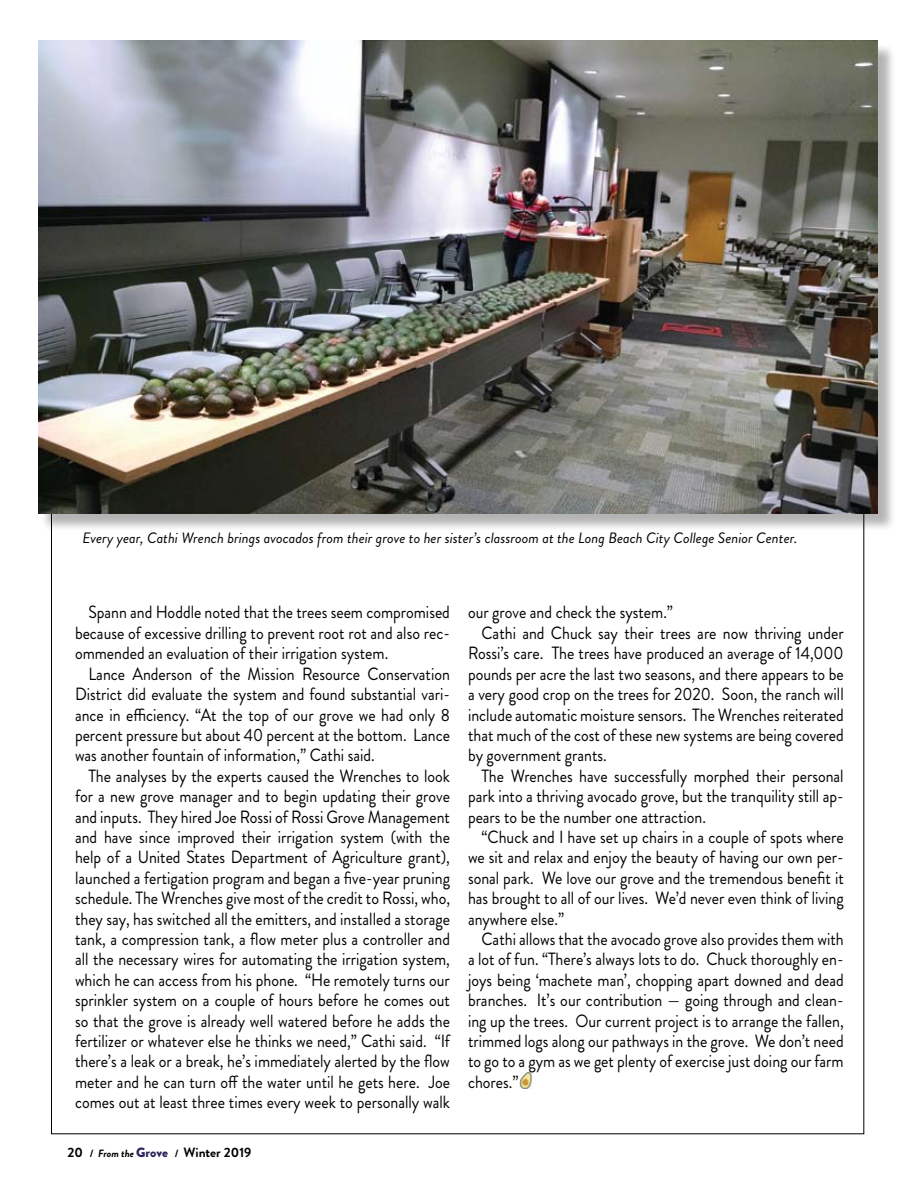
<style>
.page{position:relative;width:918px;height:1188px;background:#fff}
.page>*{position:absolute;margin:0;border:0;box-sizing:border-box;transform-origin:0 0}
.t1{font:17.7px/20.4px "Brandon Grotesque";color:#000;text-align:justify;scale:.9 1}
.t2{font:italic 15px "Brandon Grotesque";color:#000}
.t3{font:700 13.5px "Brandon Grotesque";color:#000}
.s1{font-size:10.5px}
.s2{font-style:italic;font-size:10.5px}
.s3{font-weight:900;color:#28245b}
</style>
<div class="page">
<img style="left:519px;top:1072px;width:13px;height:17px">
<div style="left:40px;top:43px;width:862px;height:495px;background:#000;opacity:.3"></div>
<img style="left:38px;top:40px;width:840px;height:473px">
<p class="t2" style="left:82px;top:528px;width:717px">Every year, Cathi Wrench brings avocados from their grove to her sister’s classroom at the Long Beach City College Senior Center.</p>
<p class="t1" style="left:75px;top:602px;width:418px;text-indent:13px">Spann and Hoddle noted that the trees seem compromised because of excessive drilling to prevent root rot and also rec&shy;ommended an evaluation of their irrigation system.</p>
<p class="t1" style="left:75px;top:664px;width:418px;text-indent:13px">Lance Anderson of the Mission Resource Conservation District did evaluate the system and found substantial vari&shy;ance in efficiency. “At the top of our grove we had only 8 percent pressure but about 40 percent at the bottom. Lance was another fountain of information,” Cathi said.</p>
<p class="t1" style="left:75px;top:766px;width:418px;text-indent:13px">The analyses by the experts caused the Wrenches to look for a new grove manager and to begin updating their grove and inputs. They hired Joe Rossi of Rossi Grove Management and have since improved their irrigation system (with the help of a United States Department of Agriculture grant), launched a fertigation program and began a five-year pruning schedule. The Wrenches give most of the credit to Rossi, who, they say, has switched all the emitters, and installed a storage tank, a compression tank, a flow meter plus a controller and all the necessary wires for automating the irrigation system, which he can access from his phone. “He remotely turns our sprinkler system on a couple of hours before he comes out so that the grove is already well watered before he adds the fertilizer or whatever else he thinks we need,” Cathi said. “If there’s a leak or a break, he’s immediately alerted by the flow meter and he can turn off the water until he gets here. Joe comes out at least three times every week to personally walk</p>
<p class="t3" style="left:68px;top:1143px;width:185px">20 <span class="s1">/</span> <span class="s2">From the</span> <span class="s3">Grove</span> <span class="s1">/</span> Winter 2019</p>
<p class="t1" style="left:468px;top:602px;width:229px">our grove and check the system.”</p>
<p class="t1" style="left:481px;top:623px;width:404px">Cathi and Chuck say their trees are now thriving under</p>
<p class="t1" style="left:468px;top:643px;width:419px">Rossi’s care. The trees have produced an average of 14,000</p>
<p class="t1" style="left:468px;top:664px;width:419px">pounds per acre the last two seasons, and there appears to be</p>
<p class="t1" style="left:468px;top:684px;width:419px">a very good crop on the trees for 2020. Soon, the ranch will</p>
<p class="t1" style="left:468px;top:704px;width:419px">include automatic moisture sensors. The Wrenches reiterated</p>
<p class="t1" style="left:468px;top:725px;width:419px">that much of the cost of these new systems are being covered</p>
<p class="t1" style="left:468px;top:745px;width:156px">by government grants.</p>
<p class="t1" style="left:481px;top:766px;width:404px">The Wrenches have successfully morphed their personal</p>
<p class="t1" style="left:468px;top:786px;width:419px">park into a thriving avocado grove, but the tranquility still ap-</p>
<p class="t1" style="left:468px;top:807px;width:266px">pears to be the number one attraction.</p>
<p class="t1" style="left:481px;top:827px;width:404px">“Chuck and I have set up chairs in a couple of spots where</p>
<p class="t1" style="left:468px;top:847px;width:419px">we sit and relax and enjoy the beauty of having our own per-</p>
<p class="t1" style="left:468px;top:868px;width:419px">sonal park. We love our grove and the tremendous benefit it</p>
<p class="t1" style="left:468px;top:888px;width:419px">has brought to all of our lives. We’d never even think of living</p>
<p class="t1" style="left:468px;top:909px;width:108px">anywhere else.”</p>
<p class="t1" style="left:481px;top:929px;width:404px">Cathi allows that the avocado grove also provides them with</p>
<p class="t1" style="left:468px;top:949px;width:419px">a lot of fun. “There’s always lots to do. Chuck thoroughly en-</p>
<p class="t1" style="left:468px;top:970px;width:419px">joys being ‘machete man’, chopping apart downed and dead</p>
<p class="t1" style="left:468px;top:990px;width:419px">branches. It’s our contribution — going through and clean-</p>
<p class="t1" style="left:468px;top:1011px;width:419px">ing up the trees. Our current project is to arrange the fallen,</p>
<p class="t1" style="left:468px;top:1031px;width:419px">trimmed logs along our pathways in the grove. We don’t need</p>
<p class="t1" style="left:468px;top:1051px;width:419px">to go to a gym as we get plenty of exercise just doing our farm</p>
<p class="t1" style="left:468px;top:1072px;width:58px">chores.”</p>
</div>
